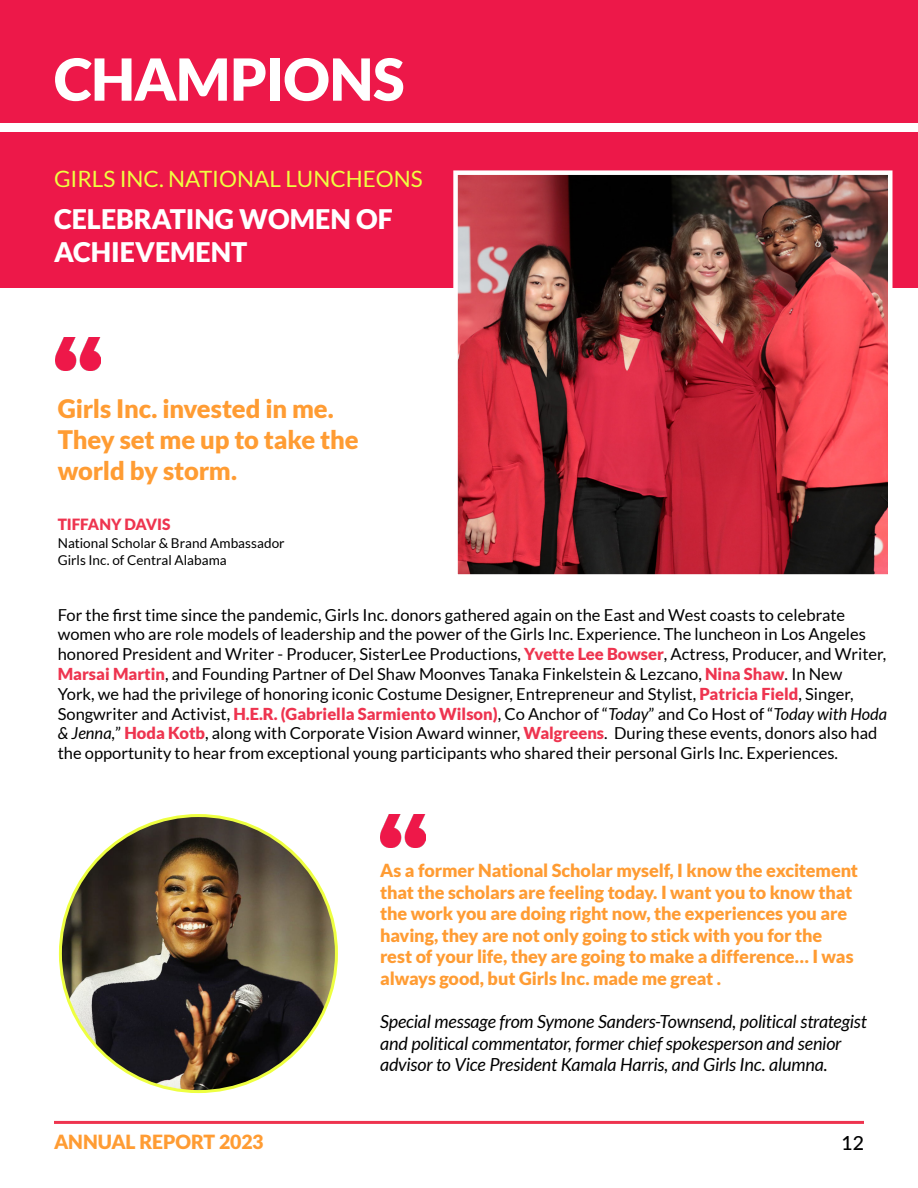
<style>
.page{position:relative;width:918px;height:1188px;background:#fff}
.page>*{position:absolute;margin:0;border:0;box-sizing:border-box;transform-origin:0 0}
.Paragraph_Style_2_Black_small{font:900 58.05px "Lato";letter-spacing:-.015em;color:#fff}
.t1{font:900 27px/32.4px "Lato";color:#fff}
.t2{font:900 25.5px/30.6px "Lato";letter-spacing:-.01em;color:#ff9c33}
.t3{font:22.5px "Lato";color:#eeff41}
.H3_Board{font:900 19.5px "Lato";letter-spacing:-.01em;color:#ff9c33}
.H3_Board-2{font:500 19.5px "Lato";color:#000}
.t4{font:900 18px/21.6px "Lato";letter-spacing:-.01em;color:#ff9c33}
.t5{font:italic 18px/21.6px "Lato";letter-spacing:-.01em;color:#000}
.t6{font:16.5px/19.8px "Lato";color:#000}
.t7{font:900 15.45px "Lato";letter-spacing:-.01em;color:#ee344f}
.t8{font:13.5px "Lato";color:#000}
.s1{font-weight:900;color:#ee344f}
.s2{font-style:italic}
</style>
<div class="page">
<div style="left:0;top:0;width:918px;height:123px;background:#ed1849"></div>
<div style="left:0;top:132px;width:918px;height:156px;background:#ed1849"></div>
<hr style="left:54px;top:1121px;width:810px;height:3px;background:#ee344f">
<img style="left:458px;top:175px;width:429px;height:399px">
<div style="left:453px;top:170px;width:439px;height:409px;border:4px solid #fff"></div>
<img style="left:56px;top:338px;width:45px;height:33px">
<img style="left:60px;top:816px;width:276px;height:276px;border-radius:138px">
<img style="left:380px;top:814px;width:45px;height:33px">
<hr style="left:917px;top:0;width:1px;height:124px;background:#ed1849">
<p class="Paragraph_Style_2_Black_small" style="left:54px;top:45px;width:352px">CHAMPIONS</p>
<p class="t3" style="left:54px;top:166px;width:370px">GIRLS INC. NATIONAL LUNCHEONS</p>
<p class="t1" style="left:54px;top:203px;width:340px">CELEBRATING WOMEN OF<br>ACHIEVEMENT</p>
<p class="t2" style="left:58px;top:393px;width:277px">Girls Inc. invested in me.</p>
<p class="t2" style="left:58px;top:424px;width:302px">They set me up to take the world by storm.</p>
<p class="t7" style="left:58px;top:515px;width:114px">TIFFANY DAVIS</p>
<p class="t8" style="left:58px;top:535px;width:229px">National Scholar &amp; Brand Ambassador</p>
<p class="t8" style="left:58px;top:553px;width:170px">Girls Inc. of Central Alabama</p>
<p class="t6" style="left:58px;top:605px;width:831px">For the first time since the pandemic, Girls Inc. donors gathered again on the East and West coasts to celebrate women who are role models of leadership and the power of the Girls Inc. Experience. The luncheon in Los Angeles honored President and Writer - Producer, SisterLee Productions, <span class="s1">Yvette Lee Bowser</span>, Actress, Producer, and Writer, <span class="s1">Marsai Martin</span>, and Founding Partner of Del Shaw Moonves Tanaka Finkelstein &amp; Lezcano, <span class="s1">Nina Shaw</span>. In New<br>York, we had the privilege of honoring iconic Costume Designer, Entrepreneur and Stylist, <span class="s1">Patricia Field</span>, Singer, Songwriter and Activist, <span class="s1">H.E.R. (Gabriella Sarmiento Wilson)</span>, Co Anchor of “<span class="s2">Today</span>” and Co Host of “<span class="s2">Today with Hoda &amp; Jenna,</span>” <span class="s1">Hoda Kotb</span>, along with Corporate Vision Award winner, <span class="s1">Walgreens</span>. During these events, donors also had the opportunity to hear from exceptional young participants who shared their personal Girls Inc. Experiences.</p>
<p class="H3_Board" style="left:54px;top:1130px;width:211px">ANNUAL REPORT 2023</p>
<p class="t4" style="left:380px;top:859px;width:480px">As a former National Scholar myself, I know the excitement that the scholars are feeling today. I want you to know that the work you are doing right now, the experiences you are having, they are not only going to stick with you for the rest of your life, they are going to make a difference… I was always good, but Girls Inc. made me great .</p>
<p class="t5" style="left:380px;top:1011px;width:489px">Special message from Symone Sanders-Townsend, political strategist and political commentator, former chief spokesperson and senior advisor to Vice President Kamala Harris, and Girls Inc. alumna.</p>
<p class="H3_Board-2" style="left:842px;top:1129px;width:24px">12</p>
</div>
